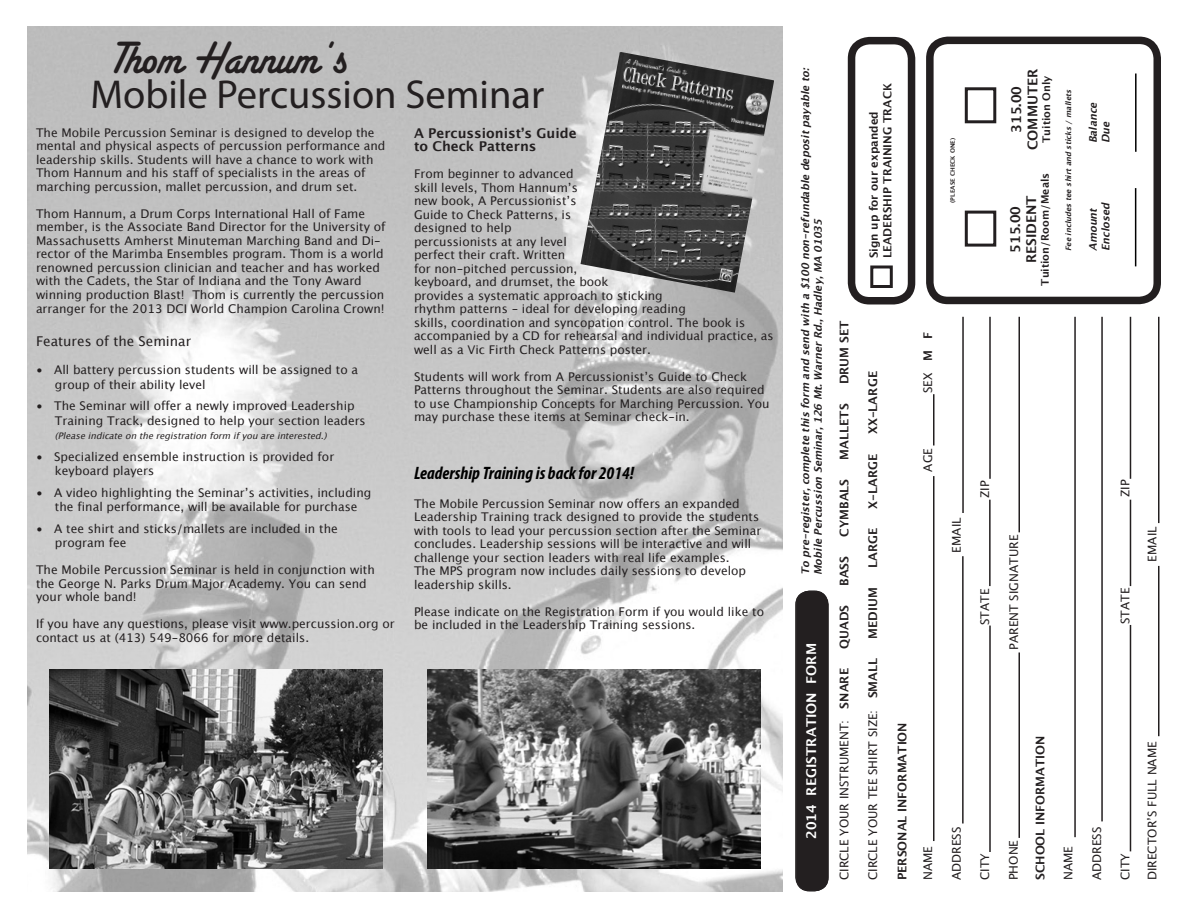
<style>
.page{position:relative;width:1188px;height:918px;background:#fff}
.page>*{position:absolute;margin:0;border:0;box-sizing:border-box;transform-origin:0 0}
.t1{font:48px "Santa Fe Let Plain";color:#231f20}
.t2{font:40.5px "Myriad Pro";color:#231f20}
.t3{font:italic 700 condensed 18px "Myriad Pro";color:#000}
.t4{font:700 13.5px/16.2px "Lucida Grande";color:#231f20;text-align:center}
.t5{font:700 13.5px "Lucida Grande";color:#fff}
.t6{font:13.5px "Lucida Grande";color:#231f20}
.t7{font:12px/13.5px "Lucida Grande";color:#231f20}
.t8{font:700 12px "Lucida Grande";color:#231f20}
.t9{font:600 12px "Lucida Sans";color:#231f20}
.t10{font:700 11.25px/13.5px "Lucida Grande";color:#231f20}
.t11{font:italic 700 10.5px/12.6px "Lucida Grande";color:#231f20}
.t12{font:700 10.5px "Lucida Grande";color:#231f20}
.t13{font:italic 9px "Lucida Grande";color:#231f20}
.t14{font:italic 700 7.5px "Lucida Grande";color:#231f20}
.t15{font:700 6px "Lucida Grande";color:#231f20}
.s1{font-weight:700}
</style>
<div class="page">
<img style="left:27px;top:26px;width:756px;height:866px">
<img style="left:49px;top:670px;width:334px;height:198px">
<div style="left:796px;top:591px;width:32px;height:300px;background:#231f20;border-radius:14px"></div>
<div style="left:796px;top:591px;width:32px;height:300px;border:1px solid #231f20;border-radius:14px"></div>
<div style="left:926px;top:37px;width:235px;height:267px;border:8px solid #231f20;border-radius:18px"></div>
<div style="left:965px;top:211px;width:31px;height:36px;border:3px solid #231f20"></div>
<div style="left:965px;top:87px;width:31px;height:36px;border:3px solid #231f20"></div>
<hr style="left:1135px;top:74px;width:2px;height:78px;background:#000">
<hr style="left:1135px;top:188px;width:1px;height:78px;background:#000">
<hr style="left:1158px;top:566px;width:2px;height:170px;background:#231f20">
<hr style="left:1158px;top:317px;width:2px;height:206px;background:#231f20">
<hr style="left:1130px;top:317px;width:1px;height:162px;background:#231f20">
<hr style="left:1130px;top:500px;width:1px;height:86px;background:#231f20">
<hr style="left:1130px;top:625px;width:1px;height:226px;background:#231f20">
<hr style="left:1101px;top:317px;width:2px;height:504px;background:#231f20">
<hr style="left:1074px;top:317px;width:2px;height:520px;background:#231f20">
<hr style="left:1018px;top:317px;width:2px;height:215px;background:#231f20">
<hr style="left:989px;top:317px;width:2px;height:162px;background:#231f20">
<hr style="left:989px;top:500px;width:2px;height:86px;background:#231f20">
<hr style="left:989px;top:626px;width:2px;height:226px;background:#231f20">
<hr style="left:962px;top:556px;width:2px;height:268px;background:#231f20">
<hr style="left:962px;top:317px;width:2px;height:196px;background:#231f20">
<hr style="left:933px;top:394px;width:1px;height:52px;background:#231f20">
<hr style="left:933px;top:476px;width:1px;height:365px;background:#231f20">
<hr style="left:1018px;top:652px;width:2px;height:186px;background:#231f20">
<div style="left:848px;top:37px;width:67px;height:267px;border:8px solid #231f20;border-radius:18px"></div>
<div style="left:870px;top:266px;width:23px;height:22px;border:3px solid #231f20"></div>
<img style="left:580px;top:52px;width:194px;height:241px">
<img style="left:427px;top:670px;width:334px;height:198px">
<h1 class="t1" style="left:110px;top:28px;width:240px">Thom Hannum’s</h1>
<h2 class="t2" style="left:90px;top:69px;width:455px">Mobile Percussion Seminar</h2>
<p class="t7" style="left:36px;top:126px;width:351px">The Mobile Percussion Seminar is designed to develop the mental and physical aspects of percussion performance and leadership skills. Students will have a chance to work with Thom Hannum and his staff of specialists in the areas of marching percussion, mallet percussion, and drum set.</p>
<p class="t7" style="left:36px;top:206px;width:351px">Thom Hannum, a Drum Corps International Hall of Fame member, is the Associate Band Director for the University of Massachusetts Amherst Minuteman Marching Band and Di&shy;rector of the Marimba Ensembles program. Thom is a world renowned percussion clinician and teacher and has worked with the Cadets, the Star of Indiana and the Tony Award winning production Blast! Thom is currently the percussion arranger for the 2013 DCI World Champion Carolina Crown!</p>
<p class="t6" style="left:36px;top:333px;width:157px">Features of the Seminar</p>
<p class="t7" style="left:55px;top:363px;width:305px;line-height:14.4px;text-indent:-19px">• All battery percussion students will be assigned to a group of their ability level</p>
<p class="t7" style="left:55px;top:399px;width:312px;line-height:14.4px;text-indent:-19px">• The Seminar will offer a newly improved Leadership<br>Training Track, designed to help your section leaders</p>
<p class="t13" style="left:55px;top:430px;width:275px">(Please indicate on the registration form if you are interested.)</p>
<p class="t7" style="left:55px;top:449px;width:281px;line-height:14.4px;text-indent:-19px">• Specialized ensemble instruction is provided for keyboard players</p>
<p class="t7" style="left:36px;top:485px;width:337px;line-height:14.4px;text-align:center">• A video highlighting the Seminar’s activities, including the final performance, will be available for purchase</p>
<p class="t7" style="left:55px;top:521px;width:284px;line-height:14.4px;text-indent:-19px">• A tee shirt and sticks/mallets are included in the program fee</p>
<p class="t7" style="left:36px;top:563px;width:340px">The Mobile Percussion Seminar is held in conjunction with the George N. Parks Drum Major Academy. You can send your whole band!</p>
<p class="t7" style="left:36px;top:617px;width:360px">If you have any questions, please visit www.percussion.org or contact us at (413) 549-8066 for more details.</p>
<p class="t4" style="left:414px;top:127px;width:164px;line-height:13.5px;text-align:left">A Percussionist’s Guide to Check Patterns</p>
<p class="t7" style="left:414px;top:167px;width:361px">From beginner to advanced<br>skill levels, Thom Hannum’s<br>new book, A Percussionist’s<br>Guide to Check Patterns, is<br>designed to help<br>percussionists at any level<br>perfect their craft. Written<br>for non-pitched percussion,<br>keyboard, and drumset, the book<br>provides a systematic approach to sticking<br>rhythm patterns - ideal for developing reading<br>skills, coordination and syncopation control. The book is accompanied by a CD for rehearsal and individual practice, as well as a Vic Firth Check Patterns poster.</p>
<p class="t7" style="left:414px;top:370px;width:357px">Students will work from A Percussionist’s Guide to Check Patterns throughout the Seminar. Students are also required to use Championship Concepts for Marching Percussion. You may purchase these items at Seminar check-in.</p>
<h3 class="t3" style="left:414px;top:462px;width:222px">Leadership Training is back for 2014!</h3>
<p class="t7" style="left:414px;top:497px;width:349px">The Mobile Percussion Seminar now offers an expanded Leadership Training track designed to provide the students with tools to lead your percussion section after the Seminar concludes. Leadership sessions will be interactive and will challenge your section leaders with real life examples.<br>The MPS program now includes daily sessions to develop leadership skills.</p>
<p class="t7" style="left:414px;top:605px;width:352px">Please indicate on the Registration Form if you would like to be included in the Leadership Training sessions.</p>
<p class="t11" style="left:800px;top:575px;width:510px;rotate:-90deg">To pre-reg ister, complete this form and send with a $ 100 non-refundable deposit payable to:<br>Mobi le Percussion Semi nar, 126 Mt. Warner Rd., Had ley, MA 0 103 5</p>
<p class="t5" style="left:806px;top:839px;width:197px;rotate:-90deg">2014 REGISTRATION FORM</p>
<p class="t8" style="left:839px;top:384px;width:65px;rotate:-90deg">DRUM SET</p>
<p class="t8" style="left:839px;top:460px;width:58px;rotate:-90deg">MALLETS</p>
<p class="t8" style="left:839px;top:537px;width:59px;rotate:-90deg">CYMBALS</p>
<p class="t8" style="left:839px;top:586px;width:32px;rotate:-90deg">BASS</p>
<p class="t8" style="left:839px;top:649px;width:45px;rotate:-90deg">QUADS</p>
<p class="t7" style="left:837px;top:880px;width:214px;rotate:-90deg">CIRCLE YOUR INSTRUMENT: <span class="s1">SNARE</span></p>
<p class="t10" style="left:868px;top:258px;width:176px;rotate:-90deg">Sign up for our expanded<br>LEADERSHIP TRAINING TRACK</p>
<p class="t15" style="left:950px;top:203px;width:66px;rotate:-90deg">(PLEASE CHECK ONE)</p>
<p class="t8" style="left:868px;top:434px;width:65px;rotate:-90deg">XX-LARGE</p>
<p class="t8" style="left:868px;top:509px;width:57px;rotate:-90deg">X-LARGE</p>
<p class="t8" style="left:868px;top:568px;width:42px;rotate:-90deg">LARGE</p>
<p class="t8" style="left:868px;top:639px;width:53px;rotate:-90deg">MEDIUM</p>
<p class="t7" style="left:866px;top:880px;width:224px;rotate:-90deg">CIRCLE YOUR TEE SHIRT SIZE: <span class="s1">SMALL</span></p>
<p class="t7" style="left:921px;top:393px;width:63px;rotate:-90deg">SEX <span class="s1">M F</span></p>
<p class="t7" style="left:921px;top:472px;width:25px;rotate:-90deg">AGE</p>
<p class="t7" style="left:950px;top:553px;width:36px;rotate:-90deg">EMAIL</p>
<p class="t9" style="left:895px;top:880px;width:159px;rotate:-90deg">PERSONAL INFORMATION</p>
<p class="t7" style="left:921px;top:880px;width:35px;rotate:-90deg">NAME</p>
<p class="t7" style="left:950px;top:880px;width:55px;rotate:-90deg">ADDRESS</p>
<p class="t7" style="left:978px;top:498px;width:19px;rotate:-90deg">ZIP</p>
<p class="t7" style="left:978px;top:625px;width:38px;rotate:-90deg">STATE</p>
<p class="t7" style="left:978px;top:880px;width:28px;rotate:-90deg">CITY</p>
<p class="t4" style="left:1009px;top:150px;width:83px;rotate:-90deg">315.00<br>COMMUTER</p>
<p class="t12" style="left:1042px;top:143px;width:69px;rotate:-90deg">Tuition Only</p>
<p class="t12" style="left:1041px;top:286px;width:114px;rotate:-90deg">Tuition/Room/Meals</p>
<p class="t4" style="left:1008px;top:263px;width:70px;rotate:-90deg">515.00<br>RESIDENT</p>
<p class="t14" style="left:1066px;top:251px;width:164px;rotate:-90deg">Fee includes tee shirt and sticks / mallets</p>
<p class="t11" style="left:1088px;top:143px;width:45px;rotate:-90deg">Balance<br>Due</p>
<p class="t11" style="left:1088px;top:251px;width:49px;rotate:-90deg">Amount<br>Enclosed</p>
<p class="t7" style="left:1007px;top:650px;width:116px;rotate:-90deg">PARENT SIGNATURE</p>
<p class="t7" style="left:1118px;top:497px;width:19px;rotate:-90deg">ZIP</p>
<p class="t7" style="left:1118px;top:624px;width:38px;rotate:-90deg">STATE</p>
<p class="t7" style="left:1145px;top:562px;width:36px;rotate:-90deg">EMAIL</p>
<p class="t7" style="left:1007px;top:880px;width:42px;rotate:-90deg">PHONE</p>
<p class="t8" style="left:1036px;top:880px;width:146px;rotate:-90deg">SCHOOL INFORMATION</p>
<p class="t7" style="left:1061px;top:880px;width:35px;rotate:-90deg">NAME</p>
<p class="t7" style="left:1090px;top:880px;width:55px;rotate:-90deg">ADDRESS</p>
<p class="t7" style="left:1118px;top:880px;width:28px;rotate:-90deg">CITY</p>
<p class="t7" style="left:1145px;top:880px;width:140px;rotate:-90deg">DIRECTOR’S FULL NAME</p>
</div>
